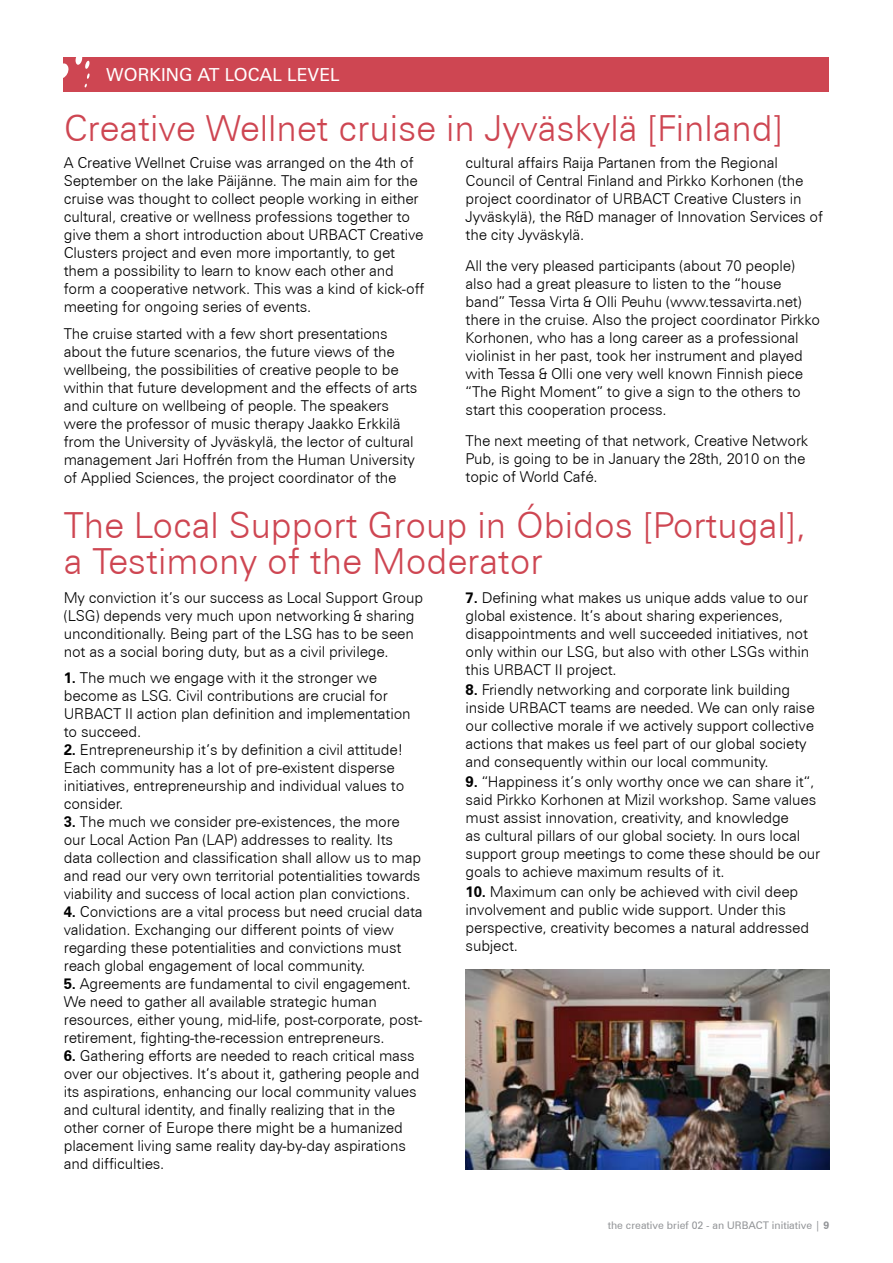
<style>
.page{position:relative;width:893px;height:1263px;background:#fff}
.page>*{position:absolute;margin:0;border:0;box-sizing:border-box;transform-origin:0 0}
.t1{font:300 36px/36px "Zurich BT";color:#ce4652}
.t2{font:18px "Zurich BT";color:#fff}
.t3{font:300 15px/18px "Zurich BT";letter-spacing:-.01em;color:#000}
.t4{font:10.5px "Zurich BT";color:#939598}
.s1{font-weight:700}
</style>
<div class="page">
<div style="left:64px;top:57px;width:765px;height:34px;background:#ce4652"></div>
<svg style="left:63px;top:62px;width:6px;height:18px"></svg>
<svg style="left:75px;top:57px;width:15px;height:35px"></svg>
<img style="left:466px;top:969px;width:363px;height:200px">
<p class="t2" style="left:106px;top:64px;width:235px">WORKING AT LOCAL LEVEL</p>
<h1 class="t1" style="left:64px;top:110px;width:720px">Creative Wellnet cruise in Jyväskylä [Finland]</h1>
<p class="t3" style="left:64px;top:154px;width:362px">A Creative Wellnet Cruise was arranged on the 4th of September on the lake Päijänne. The main aim for the cruise was thought to collect people working in either cultural, creative or wellness professions together to give them a short introduction about URBACT Creative Clusters project and even more importantly, to get them a possibility to learn to know each other and form a cooperative network. This was a kind of kick-off meeting for ongoing series of events.</p>
<p class="t3" style="left:64px;top:324px;width:355px">The cruise started with a few short presentations about the future scenarios, the future views of the wellbeing, the possibilities of creative people to be within that future development and the effects of arts and culture on wellbeing of people. The speakers were the professor of music therapy Jaakko Erkkilä from the University of Jyväskylä, the lector of cultural management Jari Hoffrén from the Human University of Applied Sciences, the project coordinator of the</p>
<p class="t3" style="left:466px;top:154px;width:359px">cultural affairs Raija Partanen from the Regional Council of Central Finland and Pirkko Korhonen (the project coordinator of URBACT Creative Clusters in Jyväskylä), the R&amp;D manager of Innovation Services of the city Jyväskylä.</p>
<p class="t3" style="left:466px;top:256px;width:356px">All the very pleased participants (about 70 people) also had a great pleasure to listen to the “house band” Tessa Virta &amp; Olli Peuhu (www.tessavirta.net) there in the cruise. Also the project coordinator Pirkko Korhonen, who has a long career as a professional violinist in her past, took her instrument and played with Tessa &amp; Olli one very well known Finnish piece “The Right Moment” to give a sign to the others to start this cooperation process.</p>
<p class="t3" style="left:466px;top:431px;width:344px">The next meeting of that network, Creative Network<br>Pub, is going to be in January the 28th, 2010 on the topic of World Café.</p>
<h1 class="t1" style="left:64px;top:507px;width:743px">The Local Support Group in Óbidos [Portugal], a Testimony of the Moderator</h1>
<p class="t3" style="left:64px;top:588px;width:361px">My conviction it’s our success as Local Support Group (LSG) depends very much upon networking &amp; sharing unconditionally. Being part of the LSG has to be seen not as a social boring duty, but as a civil privilege.</p>
<p class="t3" style="left:64px;top:669px;width:348px"><span class="s1">1.</span> The much we engage with it the stronger we become as LSG. Civil contributions are crucial for URBACT II action plan definition and implementation to succeed.</p>
<p class="t3" style="left:64px;top:741px;width:342px"><span class="s1">2.</span> Entrepreneurship it’s by definition a civil attitude!<br>Each community has a lot of pre-existent disperse initiatives, entrepreneurship and individual values to consider.</p>
<p class="t3" style="left:64px;top:813px;width:359px"><span class="s1">3.</span> The much we consider pre-existences, the more our Local Action Pan (LAP) addresses to reality. Its data collection and classification shall allow us to map and read our very own territorial potentialities towards viability and success of local action plan convictions.</p>
<p class="t3" style="left:64px;top:903px;width:360px"><span class="s1">4.</span> Convictions are a vital process but need crucial data validation. Exchanging our different points of view regarding these potentialities and convictions must reach global engagement of local community.</p>
<p class="t3" style="left:64px;top:975px;width:360px"><span class="s1">5.</span> Agreements are fundamental to civil engagement.<br>We need to gather all available strategic human resources, either young, mid-life, post-corporate, post&shy;retirement, fighting-the-recession entrepreneurs.</p>
<p class="t3" style="left:64px;top:1047px;width:357px"><span class="s1">6.</span> Gathering efforts are needed to reach critical mass over our objectives. It’s about it, gathering people and its aspirations, enhancing our local community values and cultural identity, and finally realizing that in the other corner of Europe there might be a humanized placement living same reality day-by-day aspirations and difficulties.</p>
<p class="t3" style="left:466px;top:588px;width:345px"><span class="s1">7.</span> Defining what makes us unique adds value to our global existence. It’s about sharing experiences, disappointments and well succeeded initiatives, not only within our LSG, but also with other LSGs within this URBACT II project.</p>
<p class="t3" style="left:466px;top:680px;width:350px"><span class="s1">8.</span> Friendly networking and corporate link building inside URBACT teams are needed. We can only raise our collective morale if we actively support collective actions that makes us feel part of our global society and consequently within our local community.</p>
<p class="t3" style="left:466px;top:773px;width:356px"><span class="s1">9.</span> “Happiness it’s only worthy once we can share it“, said Pirkko Korhonen at Mizil workshop. Same values must assist innovation, creativity, and knowledge<br>as cultural pillars of our global society. In ours local support group meetings to come these should be our goals to achieve maximum results of it.</p>
<p class="t3" style="left:466px;top:883px;width:345px"><span class="s1">10.</span> Maximum can only be achieved with civil deep involvement and public wide support. Under this perspective, creativity becomes a natural addressed subject.</p>
<p class="t4" style="left:608px;top:1219px;width:214px">the creative brief 02 - an URBACT initiative |</p>
</div>
